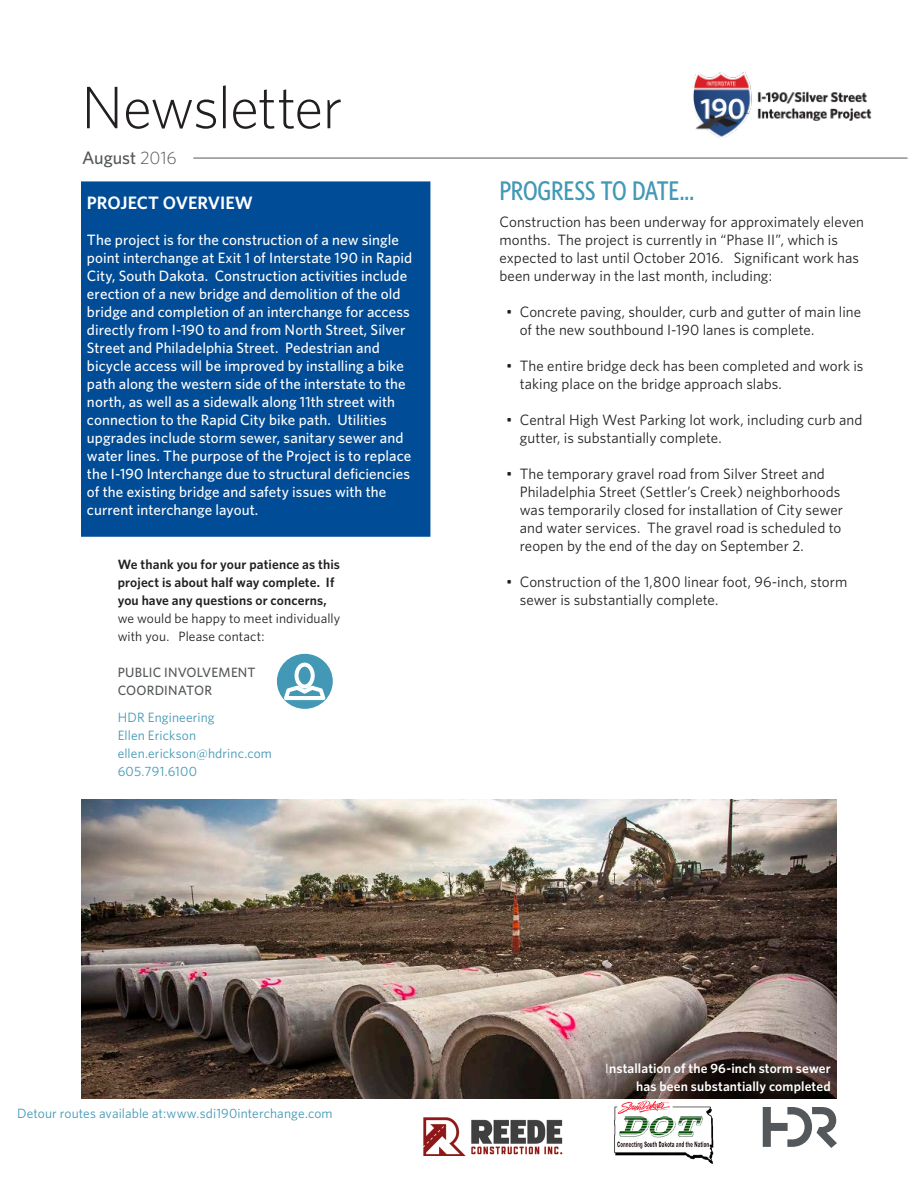
<style>
.page{position:relative;width:918px;height:1188px;background:#fff}
.page>*{position:absolute;margin:0;border:0;box-sizing:border-box;transform-origin:0 0}
.t1{font:300 60px "Whitney";letter-spacing:-.02em;color:#231f20}
.Heading_2{font:500 27px "Whitney Condensed";letter-spacing:-.005em;color:#4298b5}
.Body{font:600 18px "Whitney";letter-spacing:-.005em;color:#fff}
.Heading_4{font:500 18px "Whitney";color:#54585a}
.Body-2{font:15px/18px "Whitney";letter-spacing:.005em;color:#231f20}
.Body-3{font:500 15px/18px "Whitney";letter-spacing:.005em;color:#fff}
.Body-4{font:600 13.5px/18px "Whitney";letter-spacing:.01em;color:#231f20}
.Body-5{font:13.5px/18px "Whitney";letter-spacing:.01em;color:#4298b5}
.Body-6{font:600 13.5px/18px "Whitney";letter-spacing:.01em;color:#fff;text-align:right}
.Body-7{font:500 13.5px/18px "Whitney";letter-spacing:.015em;color:#54585a}
.s1{font-weight:300}
.s2{font-weight:400}
</style>
<div class="page">
<hr style="left:193px;top:158px;width:715px;height:1px;background:#54585a">
<svg style="left:763px;top:1107px;width:74px;height:41px"></svg>
<img style="left:693px;top:72px;width:179px;height:66px">
<img style="left:614px;top:1101px;width:99px;height:62px">
<div style="left:84px;top:184px;width:343px;height:350px;background:#004c97"></div>
<div style="left:81px;top:181px;width:349px;height:356px;border:6px solid #004c97"></div>
<img style="left:423px;top:1117px;width:140px;height:39px">
<img style="left:81px;top:800px;width:756px;height:299px">
<svg style="left:276px;top:653px;width:58px;height:57px"></svg>
<div style="left:275px;top:652px;width:59px;height:58px;border:2px solid #fff;border-radius:50%"></div>
<svg style="left:283px;top:662px;width:44px;height:39px"></svg>
<h1 class="t1" style="left:81px;top:67px;width:263px">Newsletter</h1>
<p class="Heading_4" style="left:82px;top:146px;width:96px">August <span class="s1">2016</span></p>
<p class="Body" style="left:87px;top:191px;width:168px">PROJECT OVERVIEW</p>
<p class="Body-3" style="left:87px;top:231px;width:327px">The project is for the construction of a new single point interchange at Exit 1 of Interstate 190 in Rapid City, South Dakota. Construction activities include erection of a new bridge and demolition of the old bridge and completion of an interchange for access directly from I-190 to and from North Street, Silver Street and Philadelphia Street. Pedestrian and bicycle access will be improved by installing a bike path along the western side of the interstate to the north, as well as a sidewalk along 11th street with connection to the Rapid City bike path. Utilities upgrades include storm sewer, sanitary sewer and water lines. The purpose of the Project is to replace the I-190 Interchange due to structural deficiencies of the existing bridge and safety issues with the current interchange layout.</p>
<p class="Body-4" style="left:118px;top:555px;width:224px">We thank you for your patience as this project is about half way complete. If you have any questions or concerns, <span class="s2">we would be happy to meet individually with you. Please contact:</span></p>
<p class="Body-7" style="left:118px;top:663px;width:139px">PUBLIC INVOLVEMENT<br>COORDINATOR</p>
<p class="Body-5" style="left:118px;top:708px;width:156px">HDR Engineering<br>Ellen Erickson ellen.erickson@hdrinc.com<br>605.791.6100</p>
<p class="Heading_2" style="left:500px;top:174px;width:196px">PROGRESS TO DATE...</p>
<p class="Body-2" style="left:500px;top:213px;width:366px">Construction has been underway for approximately eleven months. The project is currently in “Phase II”, which is expected to last until October 2016. Significant work has been underway in the last month, including:</p>
<p class="Body-2" style="left:520px;top:303px;width:343px;text-indent:-14px">• Concrete paving, shoulder, curb and gutter of main line of the new southbound I-190 lanes is complete.</p>
<p class="Body-2" style="left:520px;top:357px;width:345px;text-indent:-14px">• The entire bridge deck has been completed and work is taking place on the bridge approach slabs.</p>
<p class="Body-2" style="left:520px;top:411px;width:344px;text-indent:-14px">• Central High West Parking lot work, including curb and gutter, is substantially complete.</p>
<p class="Body-2" style="left:520px;top:465px;width:325px;text-indent:-14px">• The temporary gravel road from Silver Street and Philadelphia Street (Settler’s Creek) neighborhoods was temporarily closed for installation of City sewer and water services. The gravel road is scheduled to reopen by the end of the day on September 2.</p>
<p class="Body-2" style="left:520px;top:573px;width:329px;text-indent:-14px">• Construction of the 1,800 linear foot, 96-inch, storm sewer is substantially complete.</p>
<p class="Body-5" style="left:17px;top:1104px;width:317px">Detour routes available at:www.sdi190interchange.com</p>
<p class="Body-6" style="left:605px;top:1059px;width:227px"><span class="s2">I</span>nstallation of the 96-inch storm sewer has been substantially completed</p>
</div>
